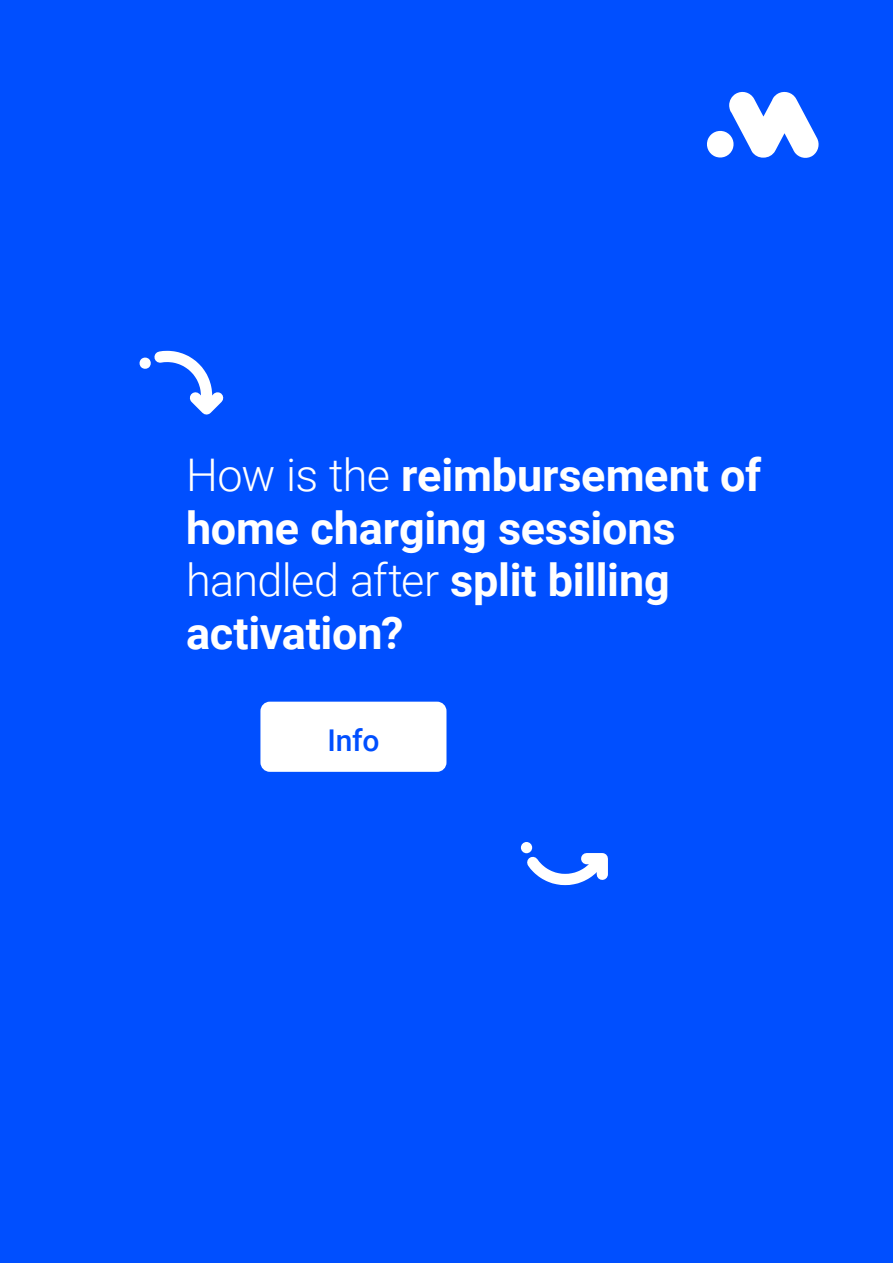
<style>
.page{position:relative;width:893px;height:1263px;background:#004fff}
.page>*{position:absolute;margin:0;border:0;box-sizing:border-box;transform-origin:0 0}
.t1{font:700 45px/52.7px "Roboto";letter-spacing:-.005em;color:#fff}
.t2{font:300 45px "Roboto";letter-spacing:-.015em;color:#fff}
.t3{font:500 30px "Roboto";color:#004fff}
.s1{font-weight:300}
.s2{font-weight:700}
</style>
<div class="page">
<svg style="left:139px;top:350px;width:85px;height:65px"></svg>
<div style="left:521px;top:842px;width:11px;height:11px;background:#fff;border-radius:50%"></div>
<svg style="left:520px;top:847px;width:88px;height:39px"></svg>
<div style="left:260px;top:702px;width:186px;height:70px;background:#fff;border-radius:9px"></div>
<svg style="left:707px;top:91px;width:112px;height:67px"></svg>
<p class="t1" style="left:186px;top:447px;width:577px"><span class="s1">How is the</span> reimbursement of home charging sessions</p>
<p class="t2" style="left:186px;top:549px;width:485px">handled after <span class="s2">split billing</span></p>
<p class="t1" style="left:186px;top:605px;width:219px">activation?</p>
<p class="t3" style="left:327px;top:720px;width:54px">Info</p>
</div>
